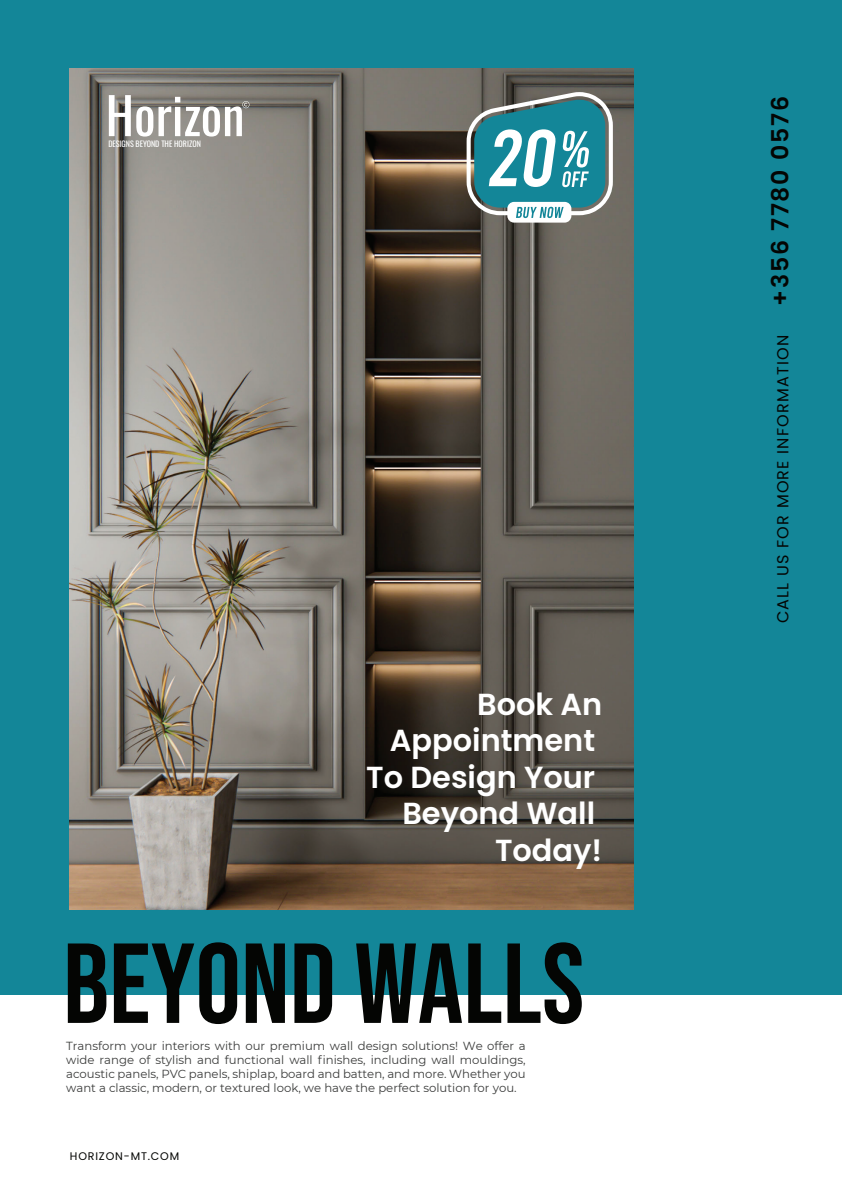
<style>
.page{position:relative;width:842px;height:1191px;background:#fff}
.page>*{position:absolute;margin:0;border:0;box-sizing:border-box;transform-origin:0 0}
.t1{font:113.4px "Bebas Neue";color:#040503}
.t2{font:600 30.4px/36.5px "Poppins";color:#fff;text-align:right}
.t3{font:600 23.6px "Poppins";letter-spacing:.075em;color:#040503}
.t4{font:16px "Poppins";letter-spacing:.075em;color:#040503}
.t5{font:11.7px/14px "Montserrat";color:#3a3b3a;text-align:justify}
.t6{font:11px "Poppins";letter-spacing:.075em;color:#040503}
.t7{font:8px "Oswald";color:#fff}
</style>
<div class="page">
<div style="left:0;top:0;width:842px;height:994px;background:#138698"></div>
<img style="left:70px;top:68px;width:563px;height:841px">
<svg style="left:109px;top:95px;width:140px;height:42px;background:#b1aeaa"></svg>
<div style="left:507px;top:202px;width:64px;height:21px;background:#fff;border-radius:7px"></div>
<svg style="left:467px;top:92px;width:146px;height:126px"></svg>
<p class="t7" style="left:108px;top:136px;width:94px">DESIGNS BEYOND THE HORIZON</p>
<h2 class="t2" style="left:366px;top:686px;width:238px">Book An<br>Appointment<br>To Design Your<br>Beyond Wall<br>Today!</h2>
<h1 class="t1" style="left:63px;top:919px;width:523px">BEYOND WALLS</h1>
<p class="t5" style="left:66px;top:1038px;width:461px">Transform your interiors with our premium wall design solutions! We offer a wide range of stylish and functional wall finishes, including wall mouldings, acoustic panels, PVC panels, shiplap, board and batten, and more. Whether you want a classic, modern, or textured look, we have the perfect solution for you.</p>
<p class="t6" style="left:70px;top:1150px;width:111px">HORIZON-MT.COM</p>
<h3 class="t3" style="left:766px;top:306px;width:211px;rotate:-90deg">+356 7780 0576</h3>
<h3 class="t4" style="left:773px;top:623px;width:290px;rotate:-90deg">CALL US FOR MORE INFORMATION</h3>
</div>
